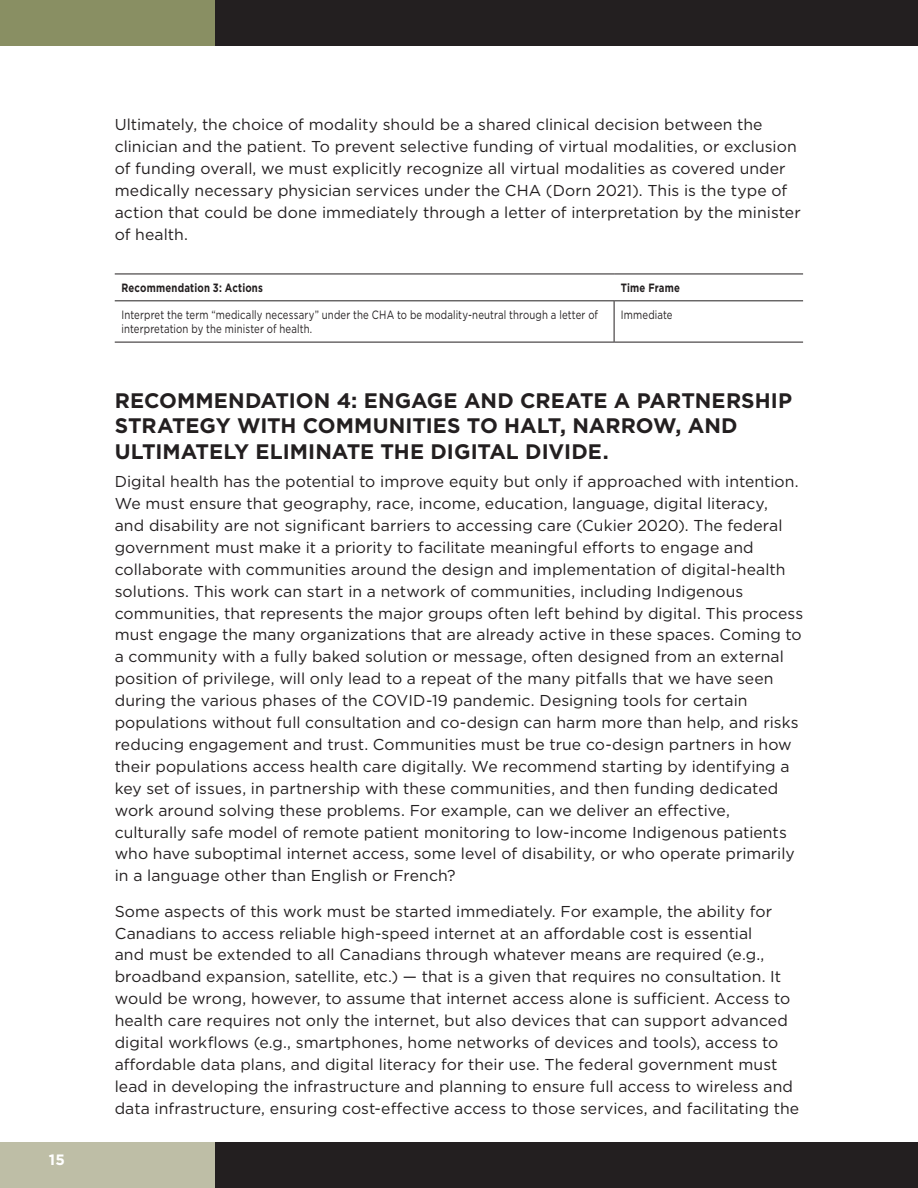
<style>
.page{position:relative;width:918px;height:1188px;background:#fff}
.page>*{position:absolute;margin:0;border:0;box-sizing:border-box;transform-origin:0 0}
.t1{font:700 21px/25.2px "Gotham";color:#231f20}
.t2{font:15.75px/21.9px "Gotham";letter-spacing:.005em;color:#231f20}
.t3{font:700 15px "Gotham";color:#fff}
.t4{font:12px/14.4px "Gotham";letter-spacing:.015em;color:#231f20;scale:.8 1}
.t5{font:700 12px "Gotham";letter-spacing:.02em;color:#231f20;scale:.8 1}
</style>
<div class="page">
<div style="left:0;top:1143px;width:215px;height:45px;background:#bebea6"></div>
<div style="left:0;top:0;width:215px;height:45px;background:#898f63"></div>
<div style="left:215px;top:1143px;width:703px;height:45px;background:#231f20"></div>
<div style="left:215px;top:0;width:703px;height:45px;background:#231f20"></div>
<hr style="left:115px;top:274px;width:499px;height:1px;background:#231f20">
<hr style="left:614px;top:274px;width:189px;height:1px;background:#231f20">
<hr style="left:115px;top:300px;width:499px;height:1px;background:#231f20">
<hr style="left:614px;top:300px;width:189px;height:1px;background:#231f20">
<hr style="left:115px;top:342px;width:499px;height:1px;background:#231f20">
<hr style="left:614px;top:342px;width:189px;height:1px;background:#231f20">
<hr style="left:614px;top:301px;width:1px;height:41px;background:#231f20">
<p class="t3" style="left:49px;top:1150px;width:17px">15</p>
<p class="t2" style="left:115px;top:113px;width:688px">Ultimately, the choice of modality should be a shared clinical decision between the clinician and the patient. To prevent selective funding of virtual modalities, or exclusion of funding overall, we must explicitly recognize all virtual modalities as covered under medically necessary physician services under the CHA (Dorn 2021). This is the type of action that could be done immediately through a letter of interpretation by the minister of health.</p>
<p class="t5" style="left:122px;top:280px;width:178px">Recommendation 3: Actions</p>
<p class="t5" style="left:621px;top:280px;width:75px">Time Frame</p>
<p class="t4" style="left:122px;top:307px;width:597px">Interpret the term “medically necessary” under the CHA to be modality-neutral through a letter of interpretation by the minister of health.</p>
<p class="t4" style="left:621px;top:307px;width:66px">Immediate</p>
<h1 class="t1" style="left:115px;top:388px;width:679px">RECOMMENDATION 4: ENGAGE AND CREATE A PARTNERSHIP<br>STRATEGY WITH COMMUNITIES TO HALT, NARROW, AND<br>ULTIMATELY ELIMINATE THE DIGITAL DIVIDE.</h1>
<p class="t2" style="left:115px;top:470px;width:690px">Digital health has the potential to improve equity but only if approached with intention.<br>We must ensure that geography, race, income, education, language, digital literacy,<br>and disability are not significant barriers to accessing care (Cukier 2020). The federal government must make it a priority to facilitate meaningful efforts to engage and collaborate with communities around the design and implementation of digital-health solutions. This work can start in a network of communities, including Indigenous communities, that represents the major groups often left behind by digital. This process must engage the many organizations that are already active in these spaces. Coming to a community with a fully baked solution or message, often designed from an external position of privilege, will only lead to a repeat of the many pitfalls that we have seen during the various phases of the COVID-19 pandemic. Designing tools for certain populations without full consultation and co-design can harm more than help, and risks reducing engagement and trust. Communities must be true co-design partners in how their populations access health care digitally. We recommend starting by identifying a key set of issues, in partnership with these communities, and then funding dedicated work around solving these problems. For example, can we deliver an effective, culturally safe model of remote patient monitoring to low-income Indigenous patients who have suboptimal internet access, some level of disability, or who operate primarily in a language other than English or French?</p>
<p class="t2" style="left:115px;top:900px;width:686px">Some aspects of this work must be started immediately. For example, the ability for Canadians to access reliable high-speed internet at an affordable cost is essential<br>and must be extended to all Canadians through whatever means are required (e.g., broadband expansion, satellite, etc.) — that is a given that requires no consultation. It would be wrong, however, to assume that internet access alone is sufficient. Access to health care requires not only the internet, but also devices that can support advanced digital workflows (e.g., smartphones, home networks of devices and tools), access to affordable data plans, and digital literacy for their use. The federal government must lead in developing the infrastructure and planning to ensure full access to wireless and data infrastructure, ensuring cost-effective access to those services, and facilitating the</p>
</div>
